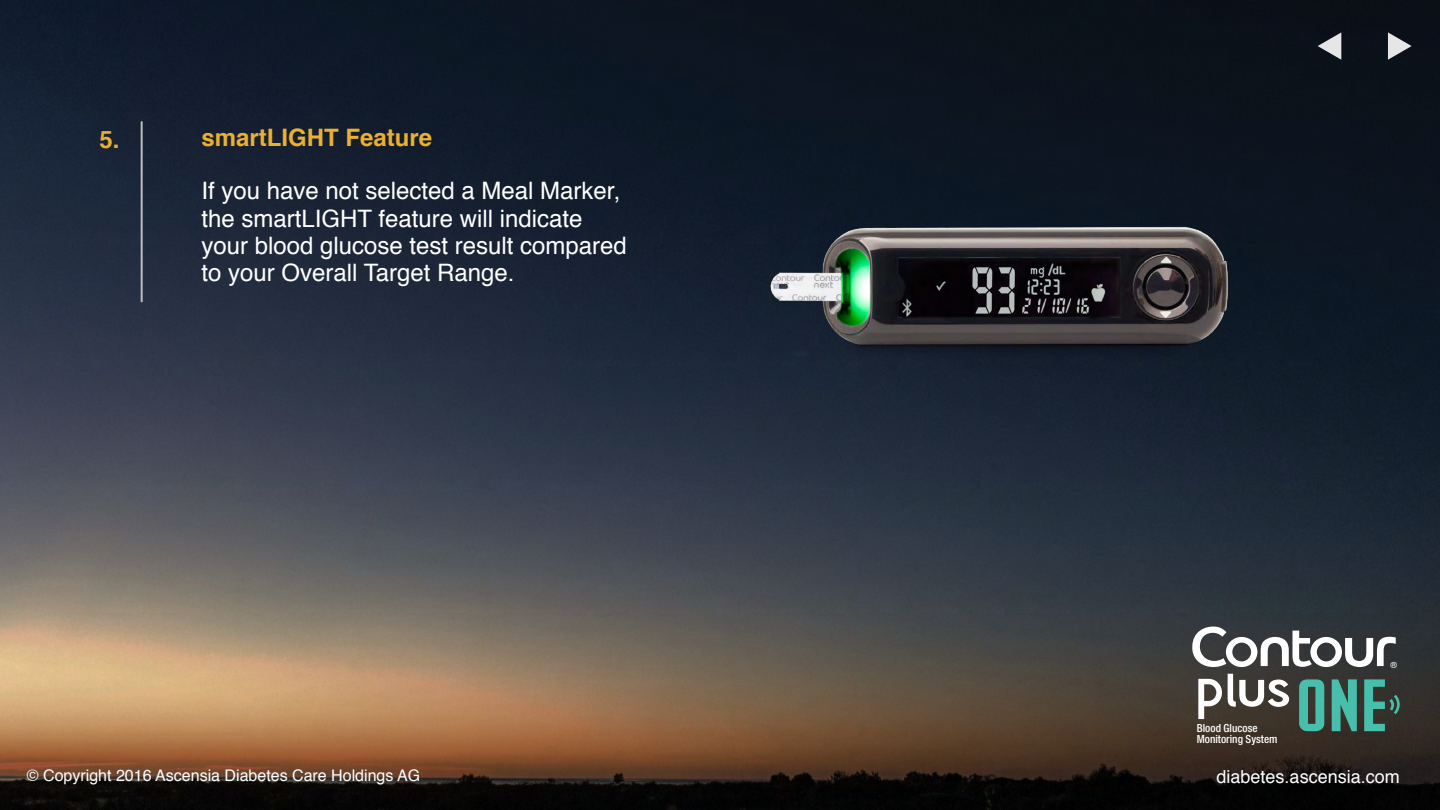
<style>
.page{position:relative;width:1440px;height:810px;background:#fff}
.page>*{position:absolute;margin:0;border:0;box-sizing:border-box;transform-origin:0 0}
.t1{font:24px/27.4px "Helvetica";color:#fff}
.t2{font:700 24px "Helvetica";color:#ebb02f}
.t3{font:18px "Helvetica";color:#fff}
.t4{font:16px "Helvetica";color:#fff}
.t5{font:500 16px "CF Helvetica Cond";color:#fff}
.t6{font:500 12px/11px "CF Helvetica Cond";color:#fff}
</style>
<div class="page">
<img style="left:0;top:0;width:1440px;height:810px">
<svg style="left:1192px;top:626px;width:204px;height:41px"></svg>
<svg style="left:1228px;top:673px;width:61px;height:34px"></svg>
<svg style="left:1198px;top:678px;width:24px;height:41px"></svg>
<svg style="left:1299px;top:679px;width:25px;height:52px"></svg>
<svg style="left:1332px;top:679px;width:25px;height:52px"></svg>
<svg style="left:1364px;top:679px;width:36px;height:52px;background:#3c6d62"></svg>
<svg style="left:1318px;top:32px;width:23px;height:28px"></svg>
<svg style="left:1388px;top:32px;width:24px;height:28px"></svg>
<hr style="left:141px;top:121px;width:2px;height:181px;background:#bebebe">
<img style="left:770px;top:191px;width:508px;height:191px">
<p class="t2" style="left:99px;top:120px;width:22px">5.</p>
<p class="t2" style="left:201px;top:118px;width:232px">smartLIGHT Feature</p>
<p class="t1" style="left:201px;top:178px;width:427px">If you have not selected a Meal Marker, the smartLIGHT feature will indicate your blood glucose test result compared to your Overall Target Range.</p>
<p class="t6" style="left:1197px;top:722px;width:82px">Blood Glucose<br>Monitoring System</p>
<p class="t5" style="left:1390px;top:660px;width:9px">®</p>
<p class="t4" style="left:27px;top:763px;width:395px">© Copyright 2016 Ascensia Diabetes Care Holdings AG</p>
<p class="t3" style="left:1217px;top:762px;width:185px">diabetes.ascensia.com</p>
</div>
